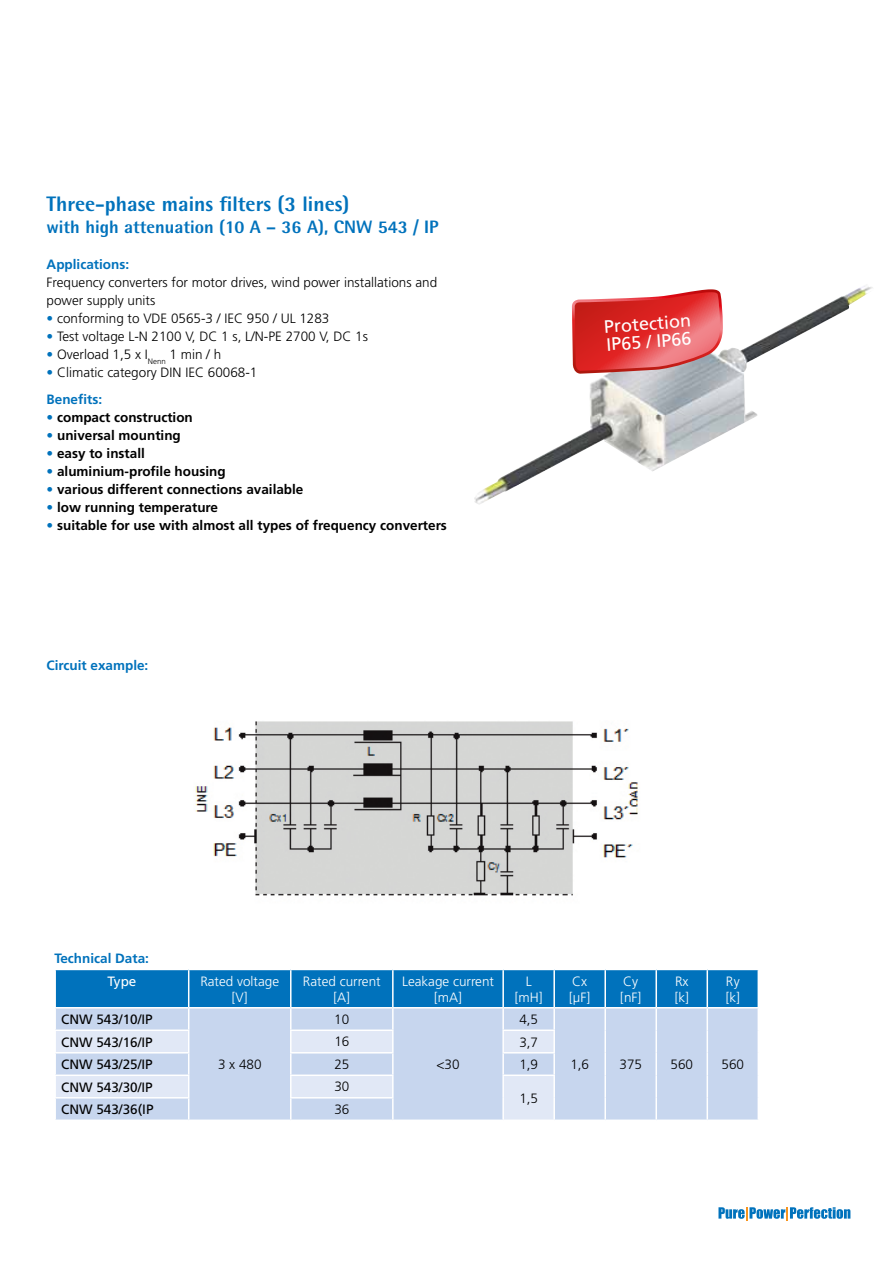
<style>
.page{position:relative;width:893px;height:1263px;background:#fff}
.page>*{position:absolute;margin:0;border:0;box-sizing:border-box;transform-origin:0 0}
.t1{font:800 21px "Rotis Semi Sans";color:#0072bc}
.t2{font:800 18px "Rotis Semi Sans";color:#0072bc}
.t3{font:18px/18px "Frutiger";color:#fff}
.t4{font:300 13.5px/18px "Frutiger";color:#000}
.t5{font:700 13.5px "Frutiger";color:#000}
.t6{font:300 13.5px/16.2px "Frutiger";color:#fff;text-align:center}
.t7{font:13.5px "Frutiger";color:#000}
.t8{font:700 13.5px "Frutiger";color:#0072bc}
.t9{font:13.5px "Frutiger";color:#fff}
.s1{color:#0072bc}
.s2{font-weight:700;color:#0072bc}
</style>
<div class="page">
<img style="left:474px;top:286px;width:399px;height:219px">
<img style="left:195px;top:721px;width:443px;height:175px">
<svg style="left:718px;top:1207px;width:132px;height:13px"></svg>
<svg style="left:55px;top:969px;width:704px;height:150px;background:#9dc2e3"></svg>
<svg style="left:572px;top:289px;width:151px;height:85px;background:#dd5758"></svg>
<h1 class="t1" style="left:47px;top:190px;width:304px">Three-phase mains filters (3 lines)</h1>
<h2 class="t2" style="left:47px;top:216px;width:393px">with high attenuation (10 A – 36 A), CNW 543 / IP</h2>
<p class="t8" style="left:47px;top:257px;width:84px">Applications:</p>
<p class="t4" style="left:47px;top:274px;width:392px">Frequency converters for motor drives, wind power installations and power supply units</p>
<p class="t4" style="left:47px;top:310px;width:284px"><span class="s1">•</span> conforming to VDE 0565-3 / IEC 950 / UL 1283</p>
<p class="t4" style="left:47px;top:328px;width:323px"><span class="s1">•</span> Test voltage L-N 2100 V, DC 1 s, L/N-PE 2700 V, DC 1s</p>
<p class="t4" style="left:47px;top:346px;width:176px"><span class="s1">•</span> Overload 1,5 x I<sub>Nenn</sub> 1 min / h</p>
<p class="t4" style="left:47px;top:360px;width:212px;line-height:26.5px"><span class="s1">•</span> Climatic category DIN IEC 60068-1<br><span class="s2">Benefits:</span></p>
<p class="t5" style="left:47px;top:409px;width:148px"><span class="s1">•</span> compact construction</p>
<p class="t5" style="left:47px;top:427px;width:136px"><span class="s1">•</span> universal mounting</p>
<p class="t5" style="left:47px;top:445px;width:100px"><span class="s1">•</span> easy to install</p>
<p class="t5" style="left:47px;top:463px;width:181px"><span class="s1">•</span> aluminium-profile housing</p>
<p class="t5" style="left:47px;top:481px;width:258px"><span class="s1">•</span> various different connections available</p>
<p class="t5" style="left:47px;top:499px;width:173px"><span class="s1">•</span> low running temperature</p>
<p class="t5" style="left:47px;top:517px;width:402px"><span class="s1">•</span> suitable for use with almost all types of frequency converters</p>
<p class="t8" style="left:47px;top:658px;width:103px">Circuit example:</p>
<p class="t8" style="left:54px;top:950px;width:96px">Technical Data:</p>
<h2 class="t3" style="left:603px;top:317px;width:89px;rotate:-4deg">Protection<br>IP65 / IP66</h2>
<p class="t9" style="left:107px;top:973px;width:31px">Type</p>
<p class="t6" style="left:200px;top:973px;width:80px">Rated voltage [V]</p>
<p class="t6" style="left:303px;top:973px;width:79px">Rated current [A]</p>
<p class="t6" style="left:402px;top:973px;width:94px">Leakage current [mA]</p>
<p class="t6" style="left:515px;top:973px;width:29px">L [mH]</p>
<p class="t6" style="left:569px;top:973px;width:23px;text-align:left">Cx [µF]</p>
<p class="t6" style="left:620px;top:973px;width:23px;text-align:left">Cy [nF]</p>
<p class="t6" style="left:675px;top:973px;width:16px;text-align:left">Rx [k]</p>
<p class="t6" style="left:726px;top:973px;width:16px;text-align:left">Ry [k]</p>
<p class="t7" style="left:61px;top:1012px;width:93px">CNW 543/10/IP</p>
<p class="t4" style="left:218px;top:1056px;width:45px">3 x 480</p>
<p class="t4" style="left:334px;top:1010px;width:17px">10</p>
<p class="t4" style="left:519px;top:1011px;width:20px">4,5</p>
<p class="t7" style="left:61px;top:1034px;width:93px">CNW 543/16/IP</p>
<p class="t4" style="left:334px;top:1033px;width:17px">16</p>
<p class="t4" style="left:519px;top:1033px;width:20px">3,7</p>
<p class="t7" style="left:61px;top:1057px;width:93px">CNW 543/25/IP</p>
<p class="t4" style="left:334px;top:1055px;width:17px">25</p>
<p class="t4" style="left:519px;top:1056px;width:20px">1,9</p>
<p class="t7" style="left:61px;top:1079px;width:93px">CNW 543/30/IP</p>
<p class="t4" style="left:334px;top:1078px;width:17px">30</p>
<p class="t4" style="left:519px;top:1089px;width:20px">1,5</p>
<p class="t7" style="left:61px;top:1102px;width:94px">CNW 543/36(IP</p>
<p class="t4" style="left:334px;top:1100px;width:17px">36</p>
<p class="t4" style="left:436px;top:1056px;width:25px">&lt;30</p>
<p class="t4" style="left:570px;top:1056px;width:20px">1,6</p>
<p class="t4" style="left:619px;top:1056px;width:24px">375</p>
<p class="t4" style="left:671px;top:1056px;width:24px">560</p>
<p class="t4" style="left:722px;top:1056px;width:24px">560</p>
</div>
